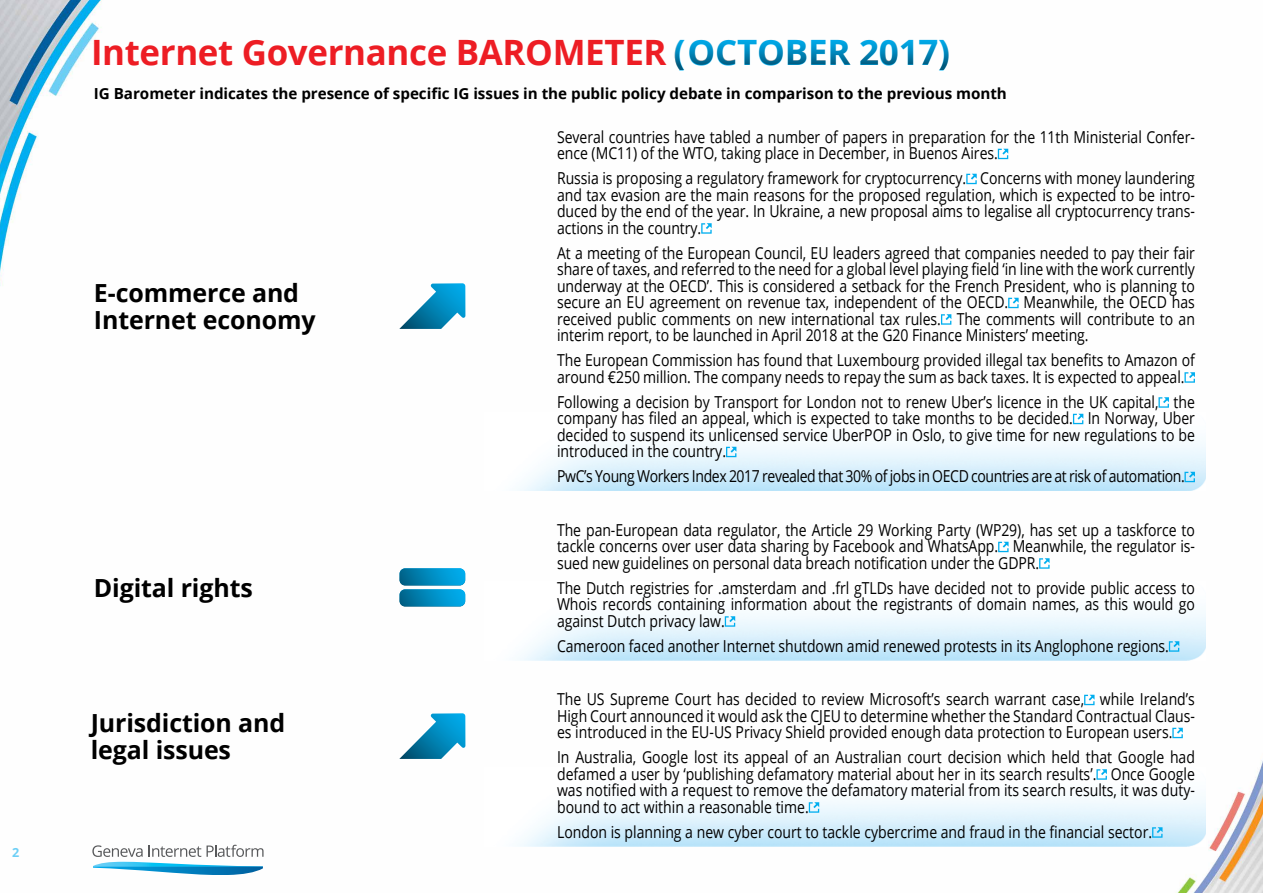
<style>
.page{position:relative;width:1263px;height:893px;background:#fff}
.page>*{position:absolute;margin:0;border:0;box-sizing:border-box;transform-origin:0 0}
.t1{font:700 34.95px "Open Sans";letter-spacing:-.01em;color:#ed1d24}
.t2{font:700 24.9px/27px "Open Sans";letter-spacing:-.005em;color:#000}
.Body{font:16.5px/16.5px "Open Sans";letter-spacing:-.005em;color:#000;text-align:justify;scale:.85 1}
.Body-2{font:16.5px "Open Sans";letter-spacing:-.025em;color:#000;scale:.85 1}
.t3{font:700 15.15px "Open Sans";letter-spacing:-.005em;color:#000}
.t4{font:700 12.6px "Open Sans";color:#6dcff6}
.s1{color:#fff}
</style>
<div class="page">
<img style="left:0;top:0;width:1263px;height:893px">
<svg style="left:92px;top:845px;width:172px;height:30px"></svg>
<img style="left:484px;top:412px;width:722px;height:79px">
<img style="left:484px;top:582px;width:722px;height:78px">
<img style="left:484px;top:768px;width:722px;height:78px">
<svg style="left:399px;top:283px;width:66px;height:46px"></svg>
<svg style="left:400px;top:568px;width:65px;height:38px;background:#1b97c5"></svg>
<svg style="left:399px;top:713px;width:66px;height:46px"></svg>
<svg style="left:998px;top:542px;width:10px;height:10px"></svg>
<svg style="left:1039px;top:558px;width:10px;height:11px"></svg>
<svg style="left:725px;top:616px;width:10px;height:11px"></svg>
<svg style="left:1169px;top:641px;width:10px;height:11px"></svg>
<svg style="left:998px;top:149px;width:10px;height:10px"></svg>
<svg style="left:966px;top:174px;width:11px;height:10px"></svg>
<svg style="left:701px;top:223px;width:11px;height:11px"></svg>
<svg style="left:1008px;top:298px;width:10px;height:10px"></svg>
<svg style="left:941px;top:314px;width:10px;height:11px"></svg>
<svg style="left:1184px;top:372px;width:11px;height:11px"></svg>
<svg style="left:1158px;top:397px;width:11px;height:11px"></svg>
<svg style="left:1073px;top:414px;width:10px;height:10px"></svg>
<svg style="left:726px;top:447px;width:10px;height:10px"></svg>
<svg style="left:1184px;top:472px;width:11px;height:10px"></svg>
<svg style="left:1084px;top:695px;width:10px;height:10px"></svg>
<svg style="left:1172px;top:728px;width:11px;height:10px"></svg>
<svg style="left:1096px;top:769px;width:11px;height:11px"></svg>
<svg style="left:809px;top:802px;width:10px;height:11px"></svg>
<svg style="left:1152px;top:827px;width:10px;height:11px"></svg>
<p class="t4" style="left:12px;top:844px;width:9px">2</p>
<p class="t1" style="left:91px;top:27px;width:860px">Internet Governance BAROMETER <span class="s1">(OCTOBER 2017)</span></p>
<p class="t3" style="left:94px;top:82px;width:914px">IG Barometer indicates the presence of specific IG issues in the public policy debate in comparison to the previous month</p>
<p class="t2" style="left:94px;top:279px;width:207px">E-commerce and</p>
<p class="t2" style="left:94px;top:306px;width:223px">Internet economy</p>
<p class="t2" style="left:94px;top:574px;width:160px">Digital rights</p>
<p class="t2" style="left:91px;top:709px;width:196px">Jurisdiction and legal issues</p>
<p class="Body" style="left:557px;top:128px;width:752px">Several countries have tabled a number of papers in preparation for the 11th Ministerial Confer&shy;ence (MC11) of the WTO, taking place in December, in Buenos Aires.</p>
<p class="Body" style="left:557px;top:169px;width:752px">Russia is proposing a regulatory framework for cryptocurrency. Concerns with money laundering and tax evasion are the main reasons for the proposed regulation, which is expected to be intro&shy;duced by the end of the year. In Ukraine, a new proposal aims to legalise all cryptocurrency trans&shy;actions in the country.</p>
<p class="Body" style="left:557px;top:244px;width:752px">At a meeting of the European Council, EU leaders agreed that companies needed to pay their fair share of taxes, and referred to the need for a global level playing field ‘in line with the work currently underway at the OECD’. This is considered a setback for the French President, who is planning to secure an EU agreement on revenue tax, independent of the OECD. Meanwhile, the OECD has received public comments on new international tax rules. The comments will contribute to an interim report, to be launched in April 2018 at the G20 Finance Ministers’ meeting.</p>
<p class="Body" style="left:557px;top:352px;width:752px">The European Commission has found that Luxembourg provided illegal tax benefits to Amazon of around €250 million. The company needs to repay the sum as back taxes. It is expected to appeal.</p>
<p class="Body" style="left:557px;top:393px;width:752px">Following a decision by Transport for London not to renew Uber’s licence in the UK capital, the company has filed an appeal, which is expected to take months to be decided. In Norway, Uber decided to suspend its unlicensed service UberPOP in Oslo, to give time for new regulations to be introduced in the country.</p>
<p class="Body-2" style="left:557px;top:465px;width:740px">PwC’s Young Workers Index 2017 revealed that 30% of jobs in OECD countries are at risk of automation.</p>
<p class="Body" style="left:557px;top:521px;width:752px">The pan-European data regulator, the Article 29 Working Party (WP29), has set up a taskforce to tackle concerns over user data sharing by Facebook and WhatsApp. Meanwhile, the regulator is&shy;sued new guidelines on personal data breach notification under the GDPR.</p>
<p class="Body" style="left:557px;top:579px;width:752px">The Dutch registries for .amsterdam and .frl gTLDs have decided not to provide public access to Whois records containing information about the registrants of domain names, as this would go against Dutch privacy law.</p>
<p class="Body" style="left:557px;top:637px;width:721px">Cameroon faced another Internet shutdown amid renewed protests in its Anglophone regions.</p>
<p class="Body" style="left:557px;top:690px;width:752px">The US Supreme Court has decided to review Microsoft’s search warrant case, while Ireland’s High Court announced it would ask the CJEU to determine whether the Standard Contractual Claus&shy;es introduced in the EU-US Privacy Shield provided enough data protection to European users.</p>
<p class="Body" style="left:557px;top:748px;width:752px">In Australia, Google lost its appeal of an Australian court decision which held that Google had defamed a user by ‘publishing defamatory material about her in its search results’. Once Google was notified with a request to remove the defamatory material from its search results, it was duty&shy;bound to act within a reasonable time.</p>
<p class="Body" style="left:557px;top:823px;width:702px">London is planning a new cyber court to tackle cybercrime and fraud in the financial sector.</p>
</div>
